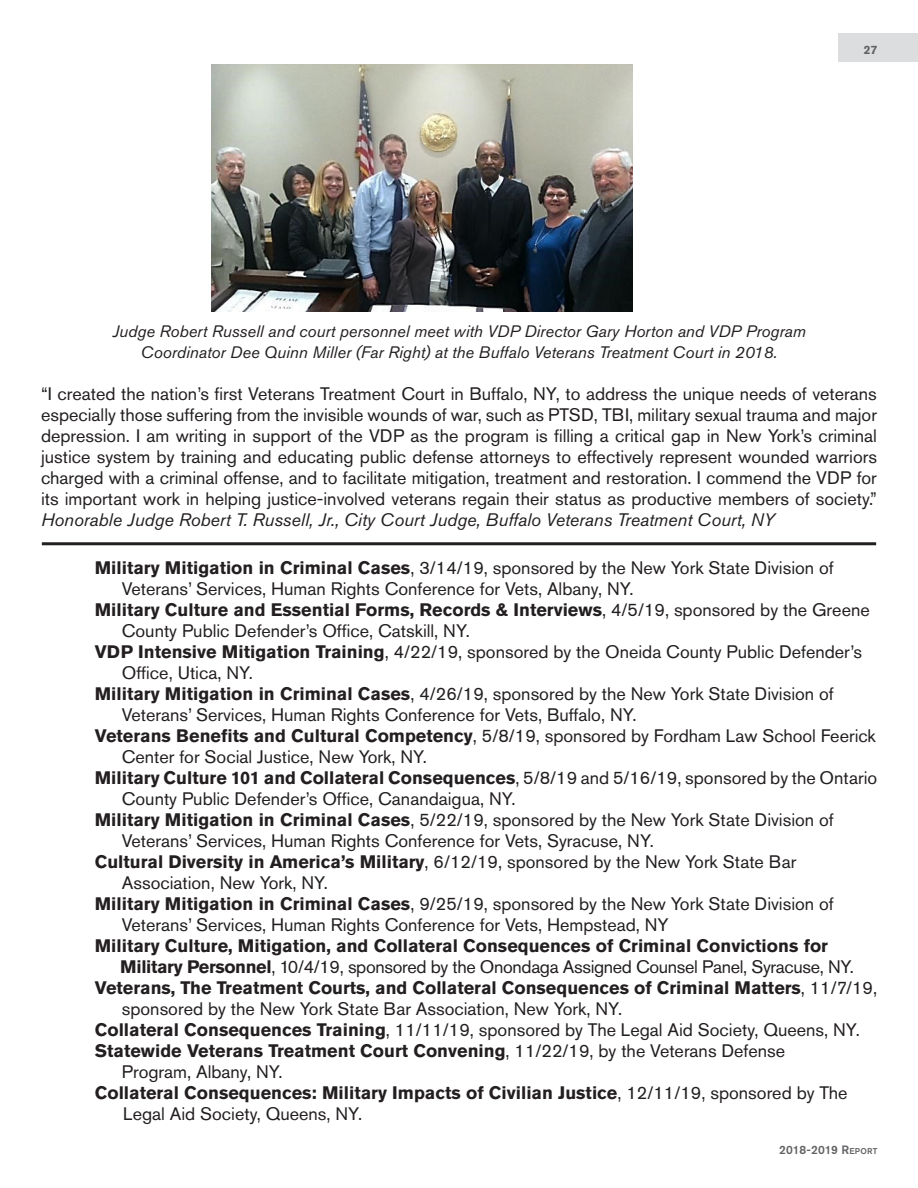
<style>
.page{position:relative;width:918px;height:1188px;background:#fff}
.page>*{position:absolute;margin:0;border:0;box-sizing:border-box;transform-origin:0 0}
.t1{font:18px/21px "Akzidenz Grotesk Pro";color:#231f20;text-align:justify}
.t2{font:700 18px "Akzidenz Grotesk Pro";color:#231f20}
.t3{font:18px "Akzidenz Grotesk Pro";letter-spacing:-.02em;color:#231f20}
.t4{font:italic 18px "Akzidenz Grotesk Pro";color:#231f20}
.t5{font:italic 16.5px/21px "Akzidenz Grotesk Pro";color:#231f20;text-align:center}
.t6{font:500 12px "Akzidenz Grotesk Pro";letter-spacing:.005em;color:#636366}
.t7{font:700 12px "Akzidenz Grotesk Pro";color:#636366}
.s1{font-weight:700}
.s2{font-weight:400}
.s3{font-size:8.4px}
</style>
<div class="page">
<div style="left:838px;top:34px;width:80px;height:28px;background:#dcdddf"></div>
<img style="left:212px;top:64px;width:421px;height:247px">
<hr style="left:42px;top:542px;width:834px;height:3px;background:#231f20">
<p class="t7" style="left:864px;top:42px;width:15px">27</p>
<p class="t5" style="left:112px;top:321px;width:695px">Judge Robert Russell and court personnel meet with VDP Director Gary Horton and VDP Program<br>Coordinator Dee Quinn Miller (Far Right) at the Buffalo Veterans Treatment Court in 2018.</p>
<p class="t1" style="left:41px;top:383px;width:838px">“I created the nation’s first Veterans Treatment Court in Buffalo, NY, to address the unique needs of veterans especially those suffering from the invisible wounds of war, such as PTSD, TBI, military sexual trauma and major depression. I am writing in support of the VDP as the program is filling a critical gap in New York’s criminal justice system by training and educating public defense attorneys to effectively represent wounded warriors charged with a criminal offense, and to facilitate mitigation, treatment and restoration. I commend the VDP for its important work in helping justice-involved veterans regain their status as productive members of society.”</p>
<p class="t4" style="left:41px;top:508px;width:735px">Honorable Judge Robert T. Russell, Jr., City Court Judge, Buffalo Veterans Treatment Court, NY</p>
<p class="t1" style="left:95px;top:557px;width:740px"><span class="s1">Military Mitigation in Criminal Cases</span>, 3/14/19, sponsored by the New York State Division of</p>
<p class="t1" style="left:122px;top:578px;width:513px">Veterans’ Services, Human Rights Conference for Vets, Albany, NY.</p>
<p class="t2" style="left:95px;top:598px;width:777px">Military Culture and Essential Forms, Records &amp; Interviews<span class="s2">, 4/5/19, sponsored by the Greene</span></p>
<p class="t1" style="left:122px;top:620px;width:350px">County Public Defender’s Office, Catskill, NY.</p>
<p class="t1" style="left:95px;top:641px;width:769px"><span class="s1">VDP Intensive Mitigation Training</span>, 4/22/19, sponsored by the Oneida County Public Defender’s</p>
<p class="t1" style="left:122px;top:662px;width:133px">Office, Utica, NY.</p>
<p class="t1" style="left:95px;top:683px;width:740px"><span class="s1">Military Mitigation in Criminal Cases</span>, 4/26/19, sponsored by the New York State Division of</p>
<p class="t1" style="left:122px;top:704px;width:516px">Veterans’ Services, Human Rights Conference for Vets, Buffalo, NY.</p>
<p class="t1" style="left:95px;top:725px;width:782px"><span class="s1">Veterans Benefits and Cultural Competency</span>, 5/8/19, sponsored by Fordham Law School Feerick</p>
<p class="t1" style="left:122px;top:746px;width:307px">Center for Social Justice, New York, NY.</p>
<p class="t2" style="left:95px;top:766px;width:784px">Military Culture 101 and Collateral Consequences<span class="s2">, 5/8/19 and 5/16/19, sponsored by the Ontario</span></p>
<p class="t1" style="left:122px;top:788px;width:395px">County Public Defender’s Office, Canandaigua, NY.</p>
<p class="t1" style="left:95px;top:809px;width:740px"><span class="s1">Military Mitigation in Criminal Cases</span>, 5/22/19, sponsored by the New York State Division of</p>
<p class="t1" style="left:122px;top:830px;width:534px">Veterans’ Services, Human Rights Conference for Vets, Syracuse, NY.</p>
<p class="t1" style="left:95px;top:851px;width:703px"><span class="s1">Cultural Diversity in America’s Military</span>, 6/12/19, sponsored by the New York State Bar</p>
<p class="t1" style="left:122px;top:872px;width:208px">Association, New York, NY.</p>
<p class="t1" style="left:95px;top:893px;width:740px"><span class="s1">Military Mitigation in Criminal Cases</span>, 9/25/19, sponsored by the New York State Division of</p>
<p class="t1" style="left:122px;top:914px;width:549px">Veterans’ Services, Human Rights Conference for Vets, Hempstead, NY</p>
<p class="t2" style="left:95px;top:934px;width:735px">Military Culture, Mitigation, and Collateral Consequences of Criminal Convictions for</p>
<p class="t3" style="left:120px;top:955px;width:735px"><span class="s1">Military Personnel</span>, 10/4/19, sponsored by the Onondaga Assigned Counsel Panel, Syracuse, NY.</p>
<p class="t2" style="left:95px;top:976px;width:784px">Veterans, The Treatment Courts, and Collateral Consequences of Criminal Matters<span class="s2">, 11/7/19,</span></p>
<p class="t1" style="left:122px;top:998px;width:502px">sponsored by the New York State Bar Association, New York, NY.</p>
<p class="t1" style="left:95px;top:1019px;width:767px"><span class="s1">Collateral Consequences Training</span>, 11/11/19, sponsored by The Legal Aid Society, Queens, NY.</p>
<p class="t2" style="left:95px;top:1039px;width:692px">Statewide Veterans Treatment Court Convening<span class="s2">, 11/22/19, by the Veterans Defense</span></p>
<p class="t1" style="left:122px;top:1061px;width:162px">Program, Albany, NY.</p>
<p class="t2" style="left:95px;top:1081px;width:754px">Collateral Consequences: Military Impacts of Civilian Justice<span class="s2">, 12/11/19, sponsored by The</span></p>
<p class="t1" style="left:123px;top:1103px;width:240px">Legal Aid Society, Queens, NY.</p>
<p class="t6" style="left:779px;top:1142px;width:100px">2018-2019 R<span class="s3">EPORT</span></p>
</div>
